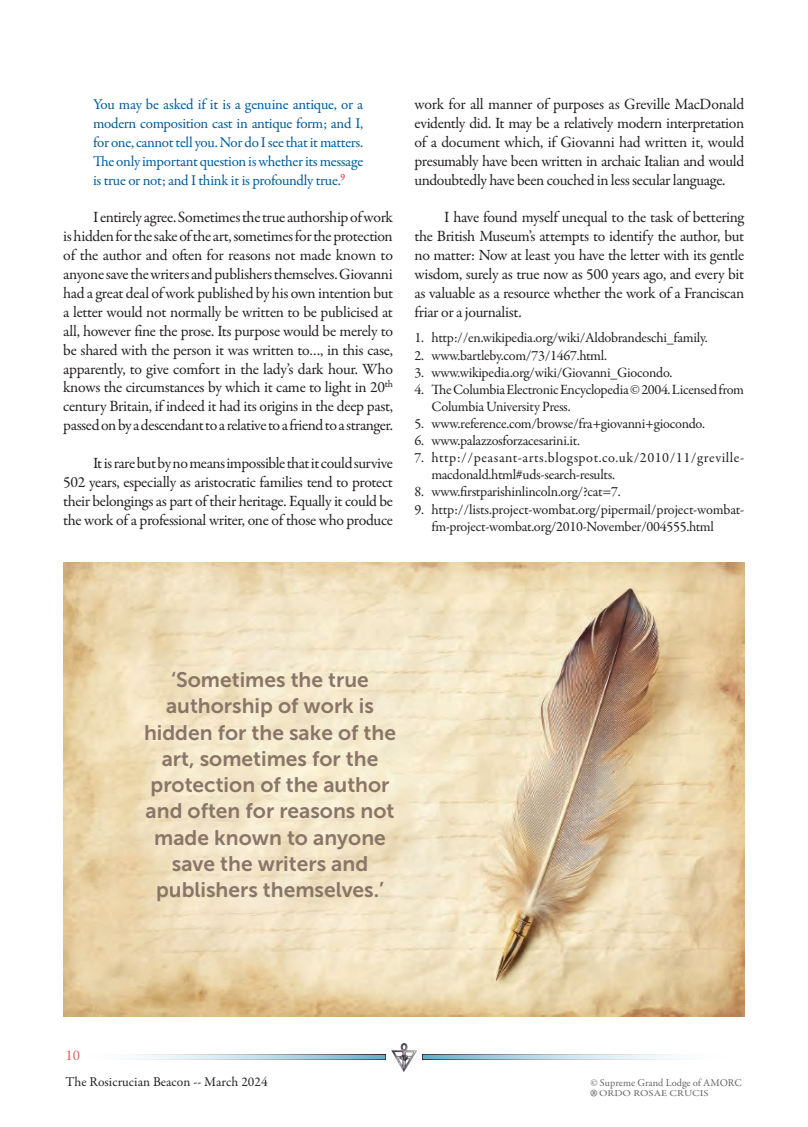
<style>
.page{position:relative;width:808px;height:1127px;background:#fff}
.page>*{position:absolute;margin:0;border:0;box-sizing:border-box;transform-origin:0 0}
.t1{font:30px "Garamond Premr Pro";color:#636466}
.author{font:21px/26.2px "Museo Sans 700";color:#8a7569;text-align:center}
.b1{font:15.75px/18.9px "Garamond Premr Pro";letter-spacing:-.025em;color:#231f20;text-align:justify}
.b1_quote_first_para{font:15px/18.9px "Garamond Premr Pro";letter-spacing:-.02em;color:#005a99;text-align:justify}
.t2{font:15px "Garamond Premr Pro";color:#dd6061}
.footnote{font:14.25px/17.1px "Garamond Premr Pro";letter-spacing:-.02em;color:#231f20}
.footnote-2{font:14.25px/17.1px "Garamond Premr Pro";letter-spacing:.025em;color:#231f20}
.t3{font:13.5px "Garamond Premr Pro";color:#231f20}
.t4{font:10.5px "Garamond Premr Pro";color:#636466}
.t5{font:9px "Garamond Premr Pro";color:#636466;scale:1.2 1}
</style>
<div class="page">
<img style="left:64px;top:562px;width:680px;height:454px">
<img style="left:392px;top:1043px;width:24px;height:29px">
<svg style="left:422px;top:1054px;width:253px;height:6px;background:#b3cbd4"></svg>
<svg style="left:134px;top:1054px;width:252px;height:6px;background:#b3cbd5"></svg>
<p class="b1_quote_first_para" style="left:93px;top:95px;width:272px">You may be asked if it is a genuine antique, or a modern composition cast in antique form; and I, for one, cannot tell you. Nor do I see that it matters.<br>The only important question is whether its message is true or not; and I think it is profoundly true.<sup>9</sup></p>
<p class="b1" style="left:63px;top:208px;width:331px;text-indent:30px">I entirely agree. Sometimes the true authorship of work is hidden for the sake of the art, sometimes for the protection of the author and often for reasons not made known to anyone save the writers and publishers themselves. Giovanni had a great deal of work published by his own intention but a letter would not normally be written to be publicised at all, however fine the prose. Its purpose would be merely to be shared with the person it was written to…, in this case, apparently, to give comfort in the lady’s dark hour. Who knows the circumstances by which it came to light in 20<sup>th </sup>century Britain, if indeed it had its origins in the deep past, passed on by a descendant to a relative to a friend to a stranger.</p>
<p class="b1" style="left:63px;top:454px;width:331px;text-indent:30px">It is rare but by no means impossible that it could survive 502 years, especially as aristocratic families tend to protect their belongings as part of their heritage. Equally it could be the work of a professional writer, one of those who produce</p>
<p class="b1" style="left:414px;top:95px;width:331px">work for all manner of purposes as Greville MacDonald evidently did. It may be a relatively modern interpretation of a document which, if Giovanni had written it, would presumably have been written in archaic Italian and would undoubtedly have been couched in less secular language.</p>
<p class="b1" style="left:414px;top:208px;width:331px;text-indent:30px">I have found myself unequal to the task of bettering the British Museum’s attempts to identify the author, but no matter: Now at least you have the letter with its gentle wisdom, surely as true now as 500 years ago, and every bit as valuable as a resource whether the work of a Franciscan friar or a journalist.</p>
<p class="footnote" style="left:414px;top:330px;width:295px">1. http://en.wikipedia.org/wiki/Aldobrandeschi_family.</p>
<p class="footnote" style="left:414px;top:347px;width:194px">2. www.bartleby.com/73/1467.html.</p>
<p class="footnote" style="left:414px;top:364px;width:260px">3. www.wikipedia.org/wiki/Giovanni_Giocondo.</p>
<p class="footnote" style="left:431px;top:381px;width:314px;text-indent:-17px">4. The Columbia Electronic Encyclopedia © 2004. Licensed from<br>Columbia University Press.</p>
<p class="footnote" style="left:414px;top:415px;width:292px">5. www.reference.com/browse/fra+giovanni+giocondo.</p>
<p class="footnote" style="left:414px;top:432px;width:167px">6. www.palazzosforzacesarini.it.</p>
<p class="footnote-2" style="left:431px;top:449px;width:314px;text-indent:-17px">7. http://peasant-arts.blogspot.co.uk/2010/11/greville&shy;macdonald.html#uds-search-results.</p>
<p class="footnote" style="left:414px;top:484px;width:208px">8. www.firstparishinlincoln.org/?cat=7.</p>
<p class="footnote" style="left:431px;top:501px;width:314px;text-indent:-17px">9. http://lists.project-wombat.org/pipermail/project-wombat&shy;fm-project-wombat.org/2010-November/004555.html</p>
<p class="author" style="left:144px;top:667px;width:254px">‘Sometimes the true authorship of work is hidden for the sake of the art, sometimes for the protection of the author and often for reasons not made known to anyone save the writers and publishers themselves.’</p>
<p class="t2" style="left:65px;top:1046px;width:16px">10</p>
<p class="t3" style="left:65px;top:1074px;width:204px">The Rosicrucian Beacon -- March 2024</p>
<p class="t4" style="left:590px;top:1077px;width:153px">© Supreme Grand Lodge of AMORC</p>
<h1 class="t1" style="left:590px;top:1081px;width:8px">®</h1>
<p class="t5" style="left:599px;top:1087px;width:93px">ORDO ROSAE CRUCIS</p>
</div>
